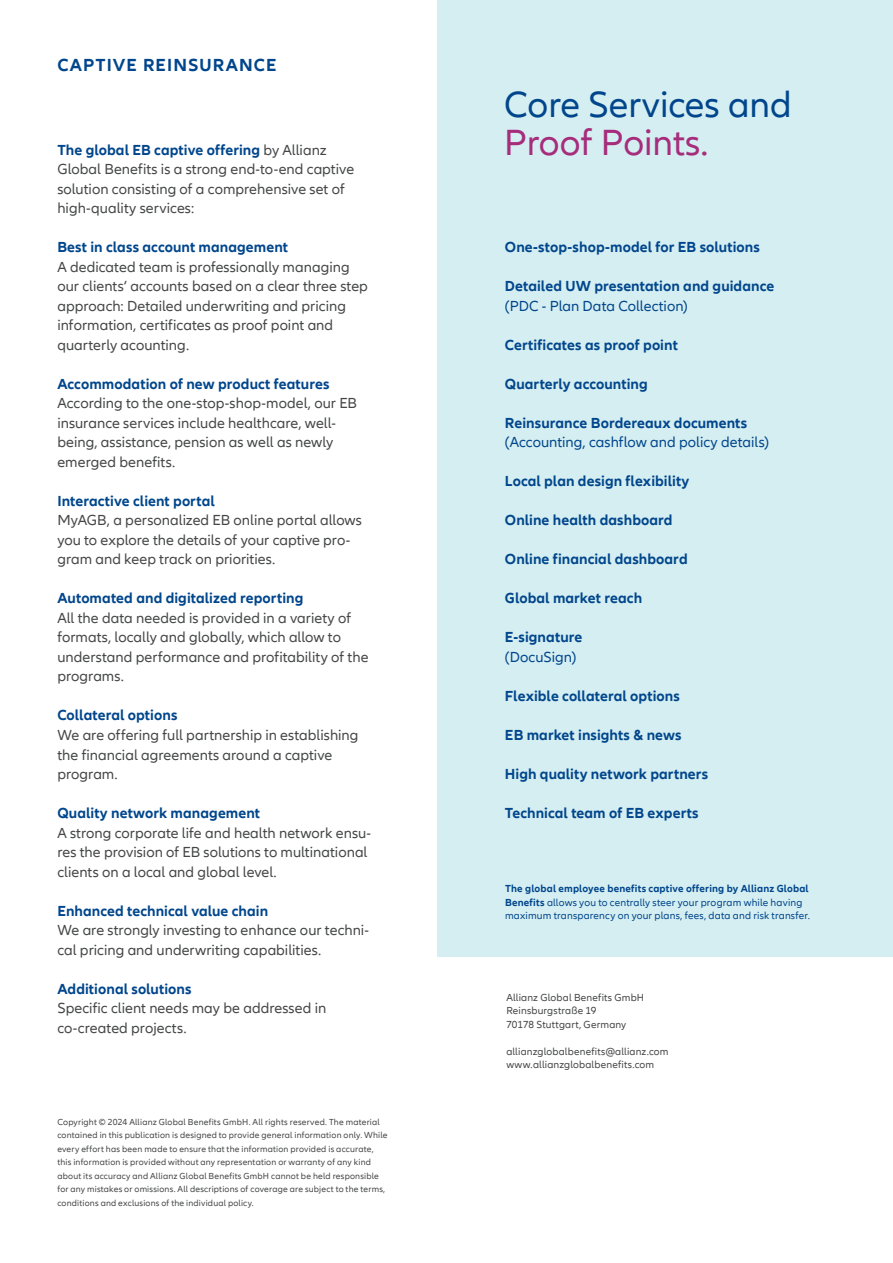
<style>
.page{position:relative;width:893px;height:1263px;background:#fff}
.page>*{position:absolute;margin:0;border:0;box-sizing:border-box;transform-origin:0 0}
.t1{font:37.5px "Allianz Neo";color:#01468c}
.t2{font:37.5px "Allianz Neo";color:#a62d7b}
.t3{font:700 18px "Allianz Neo";letter-spacing:.06em;color:#01468c}
.Copy_10_13pt{font:15px/19.5px "Allianz Neo";letter-spacing:.005em;color:#454647}
.Copy_10_13pt-2{font:700 15px/19.5px "Allianz Neo";letter-spacing:.005em;color:#01468c}
.Copy_10_13pt-3{font:15px "Allianz Neo";color:#01468c}
.Caption___Footer_7_9pt{font:10.5px/13.5px "Allianz Neo";letter-spacing:.015em;color:#01468c}
.Caption___Footer_7_9pt-2{font:10.5px "Allianz Neo";letter-spacing:.015em;color:#454647}
.Caption___Footer_7_9pt-3{font:9px/13.5px "Allianz Neo";letter-spacing:.02em;color:#454647}
.s1{font-weight:700;color:#01468c}
.s2{font-weight:400}
.s3{font-weight:700}
</style>
<div class="page">
<div style="left:438px;top:0;width:455px;height:957px;background:#d5eef1"></div>
<p class="t3" style="left:57px;top:55px;width:221px">CAPTIVE REINSURANCE</p>
<p class="Copy_10_13pt" style="left:57px;top:141px;width:298px"><span class="s1">The global EB captive offering</span> by Allianz Global Benefits is a strong end-to-end captive solution consisting of a comprehensive set of high-quality services:</p>
<p class="Copy_10_13pt-2" style="left:57px;top:238px;width:232px">Best in class account management</p>
<p class="Copy_10_13pt" style="left:57px;top:258px;width:312px">A dedicated team is professionally managing our clients‘ accounts based on a clear three step approach: Detailed underwriting and pricing information, certificates as proof point and quarterly acounting.</p>
<p class="Copy_10_13pt-2" style="left:57px;top:374px;width:274px">Accommodation of new product features</p>
<p class="Copy_10_13pt" style="left:57px;top:394px;width:301px">According to the one-stop-shop-model, our EB insurance services include healthcare, well&shy;being, assistance, pension as well as newly emerged benefits.</p>
<p class="Copy_10_13pt-2" style="left:57px;top:491px;width:159px">Interactive client portal</p>
<p class="Copy_10_13pt" style="left:57px;top:511px;width:306px">MyAGB, a personalized EB online portal allows you to explore the details of your captive pro&shy;gram and keep track on priorities.</p>
<p class="Copy_10_13pt-2" style="left:57px;top:589px;width:247px">Automated and digitalized reporting</p>
<p class="Copy_10_13pt" style="left:57px;top:609px;width:313px">All the data needed is provided in a variety of formats, locally and globally, which allow to understand performance and profitability of the programs.</p>
<p class="Copy_10_13pt-2" style="left:57px;top:706px;width:122px">Collateral options</p>
<p class="Copy_10_13pt" style="left:57px;top:726px;width:303px">We are offering full partnership in establishing the financial agreements around a captive program.</p>
<p class="Copy_10_13pt-2" style="left:57px;top:803px;width:204px">Quality network management</p>
<p class="Copy_10_13pt" style="left:57px;top:823px;width:315px">A strong corporate life and health network ensu&shy;res the provision of EB solutions to multinational clients on a local and global level.</p>
<p class="Copy_10_13pt-2" style="left:57px;top:901px;width:212px">Enhanced technical value chain</p>
<p class="Copy_10_13pt" style="left:57px;top:921px;width:313px">We are strongly investing to enhance our techni&shy;cal pricing and underwriting capabilities.</p>
<p class="Copy_10_13pt-2" style="left:57px;top:979px;width:136px">Additional solutions</p>
<p class="Copy_10_13pt" style="left:57px;top:999px;width:270px">Specific client needs may be addressed in co-created projects.</p>
<p class="Caption___Footer_7_9pt-3" style="left:57px;top:1115px;width:332px">Copyright © 2024 Allianz Global Benefits GmbH. All rights reserved. The material contained in this publication is designed to provide general information only. While every effort has been made to ensure that the information provided is accurate, this information is provided without any representation or warranty of any kind about its accuracy and Allianz Global Benefits GmbH cannot be held responsible for any mistakes or omissions. All descriptions of coverage are subject to the terms, conditions and exclusions of the individual policy.</p>
<p class="t1" style="left:504px;top:83px;width:289px">Core Services and</p>
<p class="t2" style="left:504px;top:121px;width:206px">Proof Points.</p>
<p class="Copy_10_13pt-2" style="left:505px;top:238px;width:257px">One-stop-shop-model for EB solutions</p>
<p class="Copy_10_13pt-2" style="left:505px;top:277px;width:271px">Detailed UW presentation and guidance <span class="s2">(PDC - Plan Data Collection)</span></p>
<p class="Copy_10_13pt-2" style="left:505px;top:335px;width:174px">Certificates as proof point</p>
<p class="Copy_10_13pt-2" style="left:505px;top:374px;width:144px">Quarterly accounting</p>
<p class="Copy_10_13pt-2" style="left:505px;top:413px;width:244px">Reinsurance Bordereaux documents</p>
<p class="Copy_10_13pt-3" style="left:505px;top:434px;width:265px">(Accounting, cashflow and policy details)</p>
<p class="Copy_10_13pt-2" style="left:505px;top:472px;width:186px">Local plan design flexibility</p>
<p class="Copy_10_13pt-2" style="left:505px;top:511px;width:169px">Online health dashboard</p>
<p class="Copy_10_13pt-2" style="left:505px;top:550px;width:184px">Online financial dashboard</p>
<p class="Copy_10_13pt-2" style="left:505px;top:589px;width:139px">Global market reach</p>
<p class="Copy_10_13pt-2" style="left:505px;top:628px;width:79px">E-signature</p>
<p class="Copy_10_13pt-3" style="left:505px;top:648px;width:73px">(DocuSign)</p>
<p class="Copy_10_13pt-2" style="left:505px;top:686px;width:176px">Flexible collateral options</p>
<p class="Copy_10_13pt-2" style="left:505px;top:725px;width:178px">EB market insights &amp; news</p>
<p class="Copy_10_13pt-2" style="left:505px;top:764px;width:205px">High quality network partners</p>
<p class="Copy_10_13pt-2" style="left:505px;top:803px;width:195px">Technical team of EB experts</p>
<p class="Caption___Footer_7_9pt" style="left:505px;top:882px;width:307px"><span class="s3">The global employee benefits captive offering by Allianz Global<br>Benefits</span> allows you to centrally steer your program while having maximum transparency on your plans, fees, data and risk transfer.</p>
<p class="Caption___Footer_7_9pt-2" style="left:506px;top:991px;width:139px">Allianz Global Benefits GmbH</p>
<p class="Caption___Footer_7_9pt-2" style="left:506px;top:1005px;width:92px">Reinsburgstraße 19</p>
<p class="Caption___Footer_7_9pt-2" style="left:506px;top:1018px;width:121px">70178 Stuttgart, Germany</p>
<p class="Caption___Footer_7_9pt-2" style="left:506px;top:1045px;width:164px">allianzglobalbenefits@allianz.com</p>
<p class="Caption___Footer_7_9pt-2" style="left:506px;top:1059px;width:149px">www.allianzglobalbenefits.com</p>
</div>
